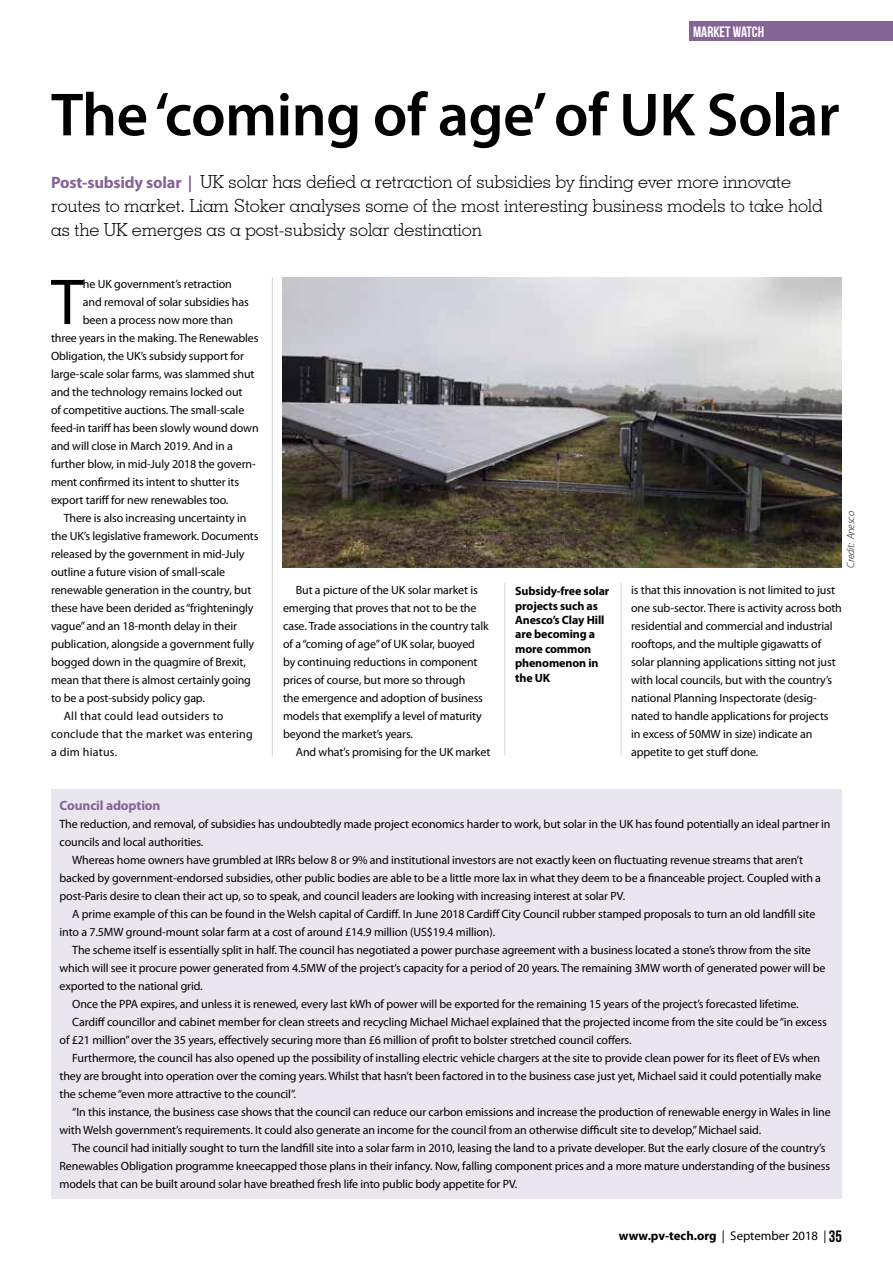
<style>
.page{position:relative;width:893px;height:1263px;background:#fff}
.page>*{position:absolute;margin:0;border:0;box-sizing:border-box;transform-origin:0 0}
.t1{font:65.4px "Myriad Pro";color:#000}
.t2{font:600 61.35px "Myriad Pro";letter-spacing:-.01em;color:#000}
.t3{font:300 18px/24px "Geometric Slab 703 BT";letter-spacing:-.01em;color:#000}
.t4{font:15px "Bebas Neue";color:#fff}
.t5{font:700 13.5px "Myriad Pro";letter-spacing:-.01em;color:#856397}
.t6{font:700 12.75px "Myriad Pro";color:#000}
.t7{font:12px/18px "Myriad Pro";letter-spacing:-.01em;color:#000}
.t8{font:700 12px/14.4px "Myriad Pro";letter-spacing:-.01em;color:#000}
.t9{font:12px "Myriad Pro";letter-spacing:.02em;color:#000}
.t10{font:italic 300 10.5px "Myriad Pro";letter-spacing:-.01em;color:#000}
.s1{font-family:"Myriad Pro";font-weight:700;font-size:16.5px;color:#856397}
.s2{font-weight:400}
.s3{font-family:"Bebas Neue";font-weight:400;font-size:16.5px}
</style>
<div class="page">
<div style="left:689px;top:21px;width:204px;height:20px;background:#856397"></div>
<hr style="left:272px;top:277px;width:1px;height:479px;background:#d1d3d4">
<hr style="left:504px;top:583px;width:1px;height:172px;background:#d1d3d4">
<hr style="left:621px;top:583px;width:1px;height:172px;background:#d1d3d4">
<img style="left:283px;top:277px;width:559px;height:291px">
<div style="left:51px;top:789px;width:791px;height:410px;background:#eae6ef"></div>
<p class="t4" style="left:693px;top:23px;width:72px">MARKET WATCH</p>
<h2 class="t2" style="left:51px;top:76px;width:790px">The ‘coming of age’ of UK Solar</h2>
<p class="t3" style="left:51px;top:170px;width:773px"><span class="s1">Post-subsidy solar |</span> UK solar has defied a retraction of subsidies by finding ever more innovate routes to market. Liam Stoker analyses some of the most interesting business models to take hold as the UK emerges as a post-subsidy solar destination</p>
<h1 class="t1" style="left:51px;top:262px;width:34px">T</h1>
<p class="t7" style="left:83px;top:275px;width:150px">he UK government’s retraction</p>
<p class="t7" style="left:83px;top:293px;width:167px">and removal of solar subsidies has</p>
<p class="t7" style="left:83px;top:311px;width:152px">been a process now more than</p>
<p class="t7" style="left:51px;top:329px;width:209px">three years in the making. The Renewables</p>
<p class="t7" style="left:51px;top:347px;width:194px">Obligation, the UK’s subsidy support for</p>
<p class="t7" style="left:51px;top:365px;width:205px">large-scale solar farms, was slammed shut</p>
<p class="t7" style="left:51px;top:383px;width:193px">and the technology remains locked out</p>
<p class="t7" style="left:51px;top:401px;width:195px">of competitive auctions. The small-scale</p>
<p class="t7" style="left:51px;top:419px;width:209px">feed-in tariff has been slowly wound down</p>
<p class="t7" style="left:51px;top:437px;width:183px">and will close in March 2019. And in a</p>
<p class="t7" style="left:51px;top:455px;width:206px">further blow, in mid-July 2018 the govern-</p>
<p class="t7" style="left:51px;top:473px;width:190px">ment confirmed its intent to shutter its</p>
<p class="t7" style="left:51px;top:491px;width:179px">export tariff for new renewables too.</p>
<p class="t7" style="left:64px;top:509px;width:184px">There is also increasing uncertainty in</p>
<p class="t7" style="left:51px;top:527px;width:209px">the UK’s legislative framework. Documents</p>
<p class="t7" style="left:51px;top:545px;width:195px">released by the government in mid-July</p>
<p class="t7" style="left:51px;top:563px;width:176px">outline a future vision of small-scale</p>
<p class="t7" style="left:51px;top:581px;width:202px">renewable generation in the country, but</p>
<p class="t7" style="left:51px;top:599px;width:204px">these have been derided as “frighteningly</p>
<p class="t7" style="left:51px;top:617px;width:187px">vague” and an 18-month delay in their</p>
<p class="t7" style="left:51px;top:635px;width:205px">publication, alongside a government fully</p>
<p class="t7" style="left:51px;top:653px;width:196px">bogged down in the quagmire of Brexit,</p>
<p class="t7" style="left:51px;top:671px;width:201px">mean that there is almost certainly going</p>
<p class="t7" style="left:51px;top:689px;width:155px">to be a post-subsidy policy gap.</p>
<p class="t9" style="left:64px;top:709px;width:161px">All that could lead outsiders to</p>
<p class="t9" style="left:51px;top:727px;width:203px">conclude that the market was entering</p>
<p class="t9" style="left:51px;top:745px;width:68px">a dim hiatus.</p>
<p class="t7" style="left:283px;top:581px;width:207px;text-indent:13px">But a picture of the UK solar market is emerging that proves that not to be the case. Trade associations in the country talk of a “coming of age” of UK solar, buoyed by continuing reductions in component prices of course, but more so through<br>the emergence and adoption of business models that exemplify a level of maturity beyond the market’s years.</p>
<p class="t7" style="left:296px;top:743px;width:196px">And what’s promising for the UK market</p>
<p class="t8" style="left:515px;top:584px;width:96px">Subsidy-free solar projects such as<br>Anesco’s Clay Hill are becoming a more common phenomenon in the UK</p>
<p class="t10" style="left:845px;top:568px;width:58px;rotate:-90deg">Credit: Anesco</p>
<p class="t7" style="left:631px;top:581px;width:212px">is that this innovation is not limited to just one sub-sector. There is activity across both residential and commercial and industrial rooftops, and the multiple gigawatts of solar planning applications sitting not just with local councils, but with the country’s national Planning Inspectorate (desig&shy;nated to handle applications for projects<br>in excess of 50MW in size) indicate an appetite to get stuff done.</p>
<p class="t5" style="left:60px;top:797px;width:102px">Council adoption</p>
<p class="t7" style="left:60px;top:815px;width:773px">The reduction, and removal, of subsidies has undoubtedly made project economics harder to work, but solar in the UK has found potentially an ideal partner in</p>
<p class="t7" style="left:60px;top:833px;width:145px">councils and local authorities.</p>
<p class="t7" style="left:72px;top:851px;width:732px">Whereas home owners have grumbled at IRRs below 8 or 9% and institutional investors are not exactly keen on fluctuating revenue streams that aren’t</p>
<p class="t7" style="left:60px;top:869px;width:763px">backed by government-endorsed subsidies, other public bodies are able to be a little more lax in what they deem to be a financeable project. Coupled with a</p>
<p class="t7" style="left:60px;top:887px;width:567px">post-Paris desire to clean their act up, so to speak, and council leaders are looking with increasing interest at solar PV.</p>
<p class="t7" style="left:72px;top:905px;width:745px">A prime example of this can be found in the Welsh capital of Cardiff. In June 2018 Cardiff City Council rubber stamped proposals to turn an old landfill site</p>
<p class="t7" style="left:60px;top:923px;width:437px">into a 7.5MW ground-mount solar farm at a cost of around £14.9 million (US$19.4 million).</p>
<p class="t7" style="left:72px;top:941px;width:740px">The scheme itself is essentially split in half. The council has negotiated a power purchase agreement with a business located a stone’s throw from the site</p>
<p class="t7" style="left:60px;top:959px;width:767px">which will see it procure power generated from 4.5MW of the project’s capacity for a period of 20 years. The remaining 3MW worth of generated power will be</p>
<p class="t7" style="left:60px;top:977px;width:145px">exported to the national grid.</p>
<p class="t7" style="left:72px;top:995px;width:728px">Once the PPA expires, and unless it is renewed, every last kWh of power will be exported for the remaining 15 years of the project’s forecasted lifetime.</p>
<p class="t7" style="left:72px;top:1013px;width:756px">Cardiff councillor and cabinet member for clean streets and recycling Michael Michael explained that the projected income from the site could be “in excess</p>
<p class="t7" style="left:60px;top:1031px;width:573px">of £21 million” over the 35 years, effectively securing more than £6 million of profit to bolster stretched council coffers.</p>
<p class="t7" style="left:72px;top:1049px;width:749px">Furthermore, the council has also opened up the possibility of installing electric vehicle chargers at the site to provide clean power for its fleet of EVs when</p>
<p class="t7" style="left:60px;top:1067px;width:763px">they are brought into operation over the coming years. Whilst that hasn’t been factored in to the business case just yet, Michael said it could potentially make</p>
<p class="t7" style="left:60px;top:1085px;width:238px">the scheme “even more attractive to the council”.</p>
<p class="t7" style="left:72px;top:1103px;width:760px">“In this instance, the business case shows that the council can reduce our carbon emissions and increase the production of renewable energy in Wales in line</p>
<p class="t7" style="left:60px;top:1121px;width:703px">with Welsh government’s requirements. It could also generate an income for the council from an otherwise difficult site to develop,” Michael said.</p>
<p class="t7" style="left:72px;top:1139px;width:755px">The council had initially sought to turn the landfill site into a solar farm in 2010, leasing the land to a private developer. But the early closure of the country’s</p>
<p class="t7" style="left:60px;top:1157px;width:772px">Renewables Obligation programme kneecapped those plans in their infancy. Now, falling component prices and a more mature understanding of the business</p>
<p class="t7" style="left:60px;top:1175px;width:459px">models that can be built around solar have breathed fresh life into public body appetite for PV.</p>
<p class="t6" style="left:619px;top:1227px;width:225px">www.pv-tech.org <span class="s2">| September 2018 |</span> <span class="s3">35</span></p>
</div>
